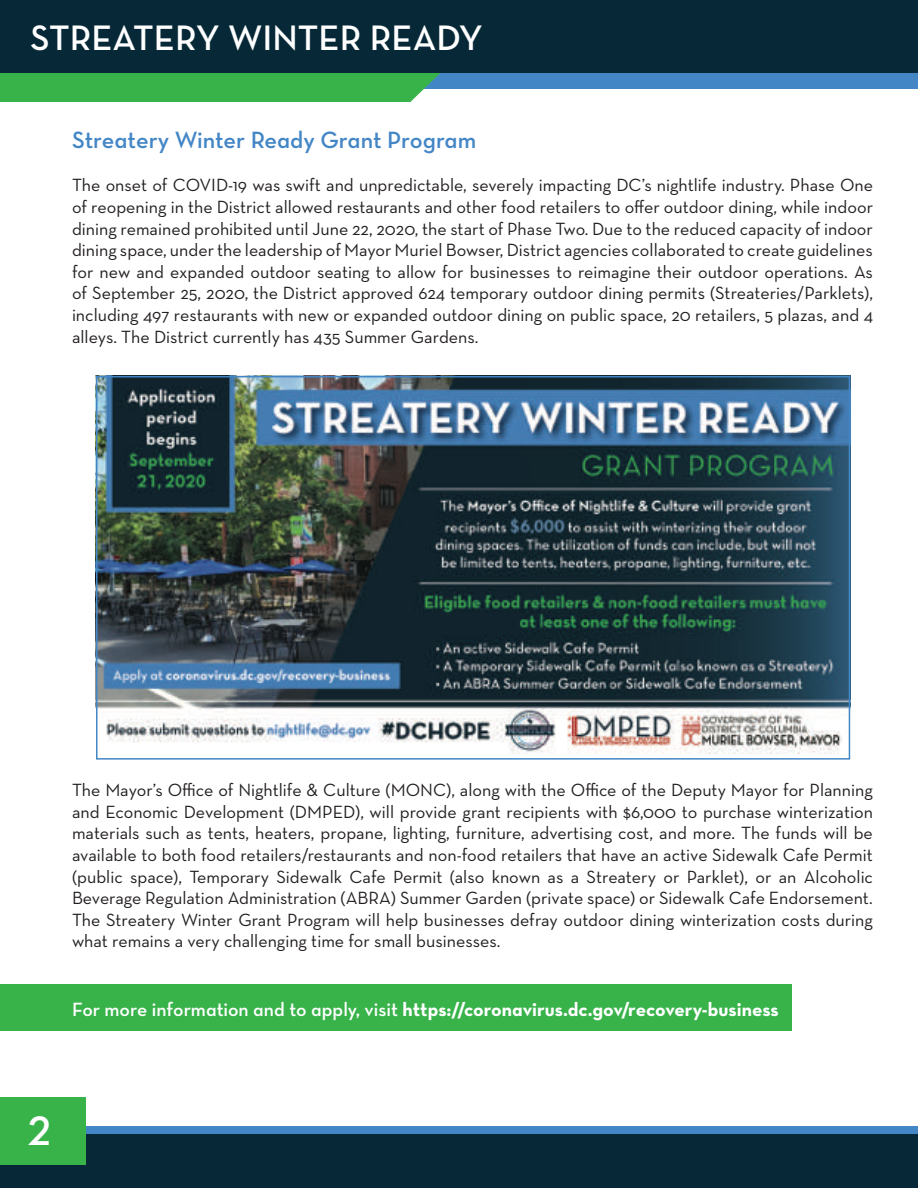
<style>
.page{position:relative;width:918px;height:1188px;background:#fff}
.page>*{position:absolute;margin:0;border:0;box-sizing:border-box;transform-origin:0 0}
.t1{font:42px "Neutra Text Demi Alt";color:#fff}
.t2{font:36px "Neutra Text Demi Alt";color:#fff}
.t3{font:24px "Neutra Text Demi Alt";color:#4386c6}
.t4{font:19.5px "Neutra Text Bold Alt";color:#fff}
.t5{font:18px/21.6px "Neutra Text";color:#231f20;text-align:justify}
.s1{font-family:"Neutra Text Demi Alt"}
</style>
<div class="page">
<div style="left:240px;top:41px;width:678px;height:47px;background:#4386c6"></div>
<div style="left:36px;top:1126px;width:882px;height:48px;background:#4386c6"></div>
<svg style="left:410px;top:73px;width:47px;height:29px"></svg>
<div style="left:0;top:66px;width:410px;height:36px;background:#38b34a"></div>
<div style="left:0;top:0;width:918px;height:73px;background:#072937"></div>
<div style="left:0;top:1134px;width:918px;height:54px;background:#072937"></div>
<div style="left:0;top:1097px;width:86px;height:67px;background:#38b34a"></div>
<div style="left:0;top:985px;width:792px;height:46px;background:#38b34a"></div>
<img style="left:99px;top:379px;width:748px;height:374px">
<div style="left:96px;top:376px;width:754px;height:384px;border:2px solid #4386c6"></div>
<h2 class="t2" style="left:31px;top:15px;width:454px">STREATERY WINTER READY</h2>
<h3 class="t3" style="left:72px;top:125px;width:406px">Streatery Winter Ready Grant Program</h3>
<p class="t5" style="left:72px;top:174px;width:803px">The onset of COVID-19 was swift and unpredictable, severely impacting DC’s nightlife industry. Phase One of reopening in the District allowed restaurants and other food retailers to offer outdoor dining, while indoor dining remained prohibited until June 22, 2020, the start of Phase Two. Due to the reduced capacity of indoor dining space, under the leadership of Mayor Muriel Bowser, District agencies collaborated to create guidelines for new and expanded outdoor seating to allow for businesses to reimagine their outdoor operations. As of September 25, 2020, the District approved 624 temporary outdoor dining permits (Streateries/Parklets), including 497 restaurants with new or expanded outdoor dining on public space, 20 retailers, 5 plazas, and 4 alleys. The District currently has 435 Summer Gardens.</p>
<p class="t5" style="left:72px;top:779px;width:803px">The Mayor’s Office of Nightlife &amp; Culture (MONC), along with the Office of the Deputy Mayor for Planning and Economic Development (DMPED), will provide grant recipients with $6,000 to purchase winterization materials such as tents, heaters, propane, lighting, furniture, advertising cost, and more. The funds will be available to both food retailers/restaurants and non-food retailers that have an active Sidewalk Cafe Permit (public space), Temporary Sidewalk Cafe Permit (also known as a Streatery or Parklet), or an Alcoholic Beverage Regulation Administration (ABRA) Summer Garden (private space) or Sidewalk Cafe Endorsement.<br>The Streatery Winter Grant Program will help businesses defray outdoor dining winterization costs during what remains a very challenging time for small businesses.</p>
<p class="t4" style="left:72px;top:997px;width:708px"><span class="s1">For more information and to apply, visit</span> https://coronavirus.dc.gov/recovery-business</p>
<h1 class="t1" style="left:28px;top:1105px;width:24px">2</h1>
</div>
